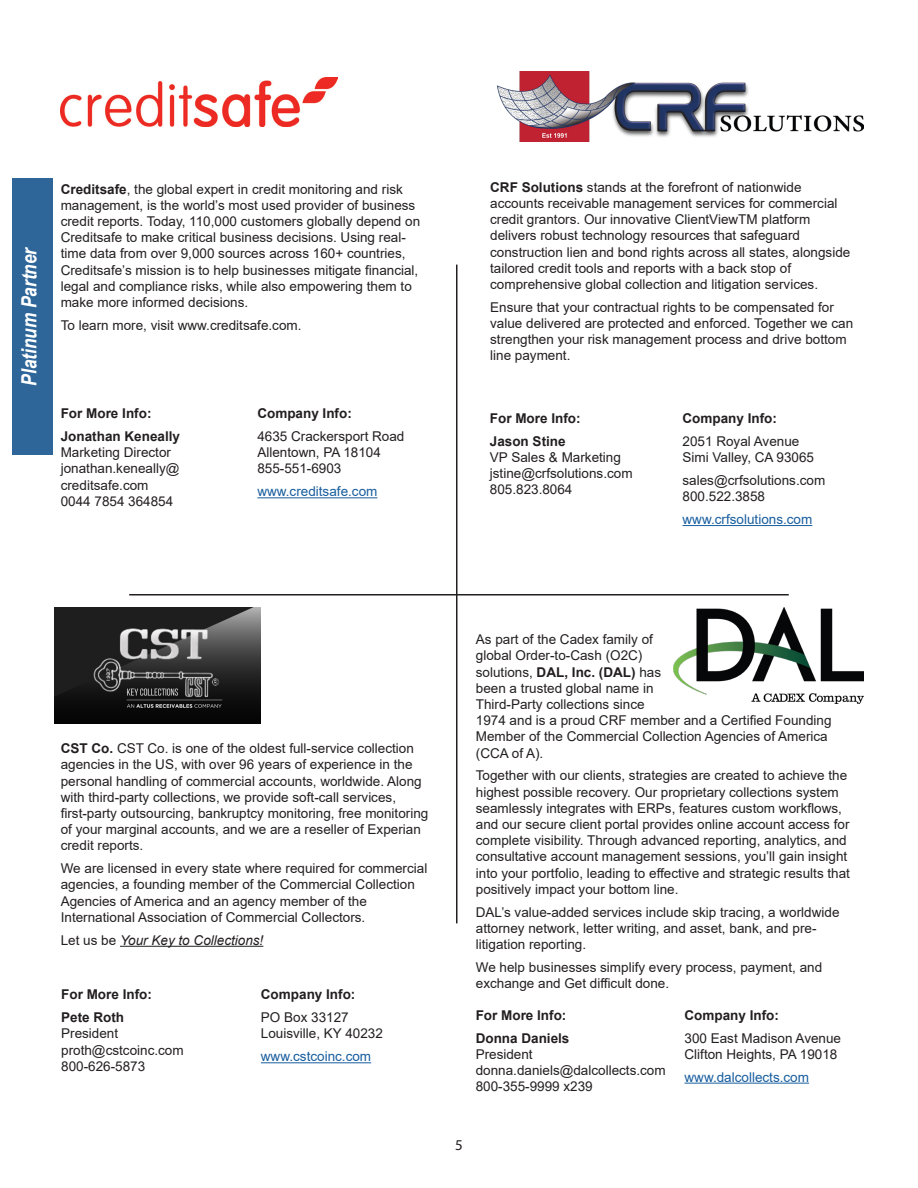
<style>
.page{position:relative;width:918px;height:1188px;background:#fff}
.page>*{position:absolute;margin:0;border:0;box-sizing:border-box;transform-origin:0 0}
.t1{font:italic 700 21px "Arial Narrow";color:#fff}
.t2{font:15px "Myriad Pro";color:#231f20}
.Garamond{font:13.5px/16.2px "Arial";color:#231f20}
.Garamond-2{font:700 13.5px "Arial";color:#231f20}
.Garamond-3{font:13.5px "Arial";color:#175d9e}
.Garamond-4{font:italic 13.5px "Arial";color:#231f20}
.s1{font-weight:700}
.s2{font-style:normal}
</style>
<div class="page">
<hr style="left:261px;top:1062px;width:110px;height:1px;background:#175d9e">
<hr style="left:120px;top:946px;width:143px;height:1px;background:#231f20">
<hr style="left:685px;top:1083px;width:124px;height:1px;background:#175d9e">
<div style="left:12px;top:178px;width:40px;height:277px;background:#2e6699"></div>
<hr style="left:129px;top:594px;width:660px;height:2px;background:#231f20">
<hr style="left:456px;top:265px;width:2px;height:658px;background:#231f20">
<img style="left:61px;top:77px;width:277px;height:50px">
<hr style="left:257px;top:497px;width:120px;height:1px;background:#175d9e">
<hr style="left:683px;top:525px;width:129px;height:1px;background:#175d9e">
<img style="left:498px;top:72px;width:366px;height:70px">
<img style="left:674px;top:608px;width:190px;height:96px">
<img style="left:55px;top:608px;width:206px;height:115px">
<p class="t1" style="left:13px;top:386px;width:141px;rotate:-90deg">Platinum Partner</p>
<p class="Garamond" style="left:61px;top:181px;width:361px"><span class="s1">Creditsafe</span>, the global expert in credit monitoring and risk management, is the world’s most used provider of business credit reports. Today, 110,000 customers globally depend on Creditsafe to make critical business decisions. Using real&shy;time data from over 9,000 sources across 160+ countries, Creditsafe’s mission is to help businesses mitigate financial, legal and compliance risks, while also empowering them to make more informed decisions.</p>
<p class="Garamond" style="left:61px;top:317px;width:242px">To learn more, visit www.creditsafe.com.</p>
<p class="Garamond-2" style="left:61px;top:404px;width:92px">For More Info:</p>
<p class="Garamond-2" style="left:61px;top:427px;width:121px">Jonathan Keneally</p>
<p class="Garamond" style="left:61px;top:444px;width:112px">Marketing Director</p>
<p class="Garamond" style="left:61px;top:461px;width:120px">jonathan.keneally@ creditsafe.com</p>
<p class="Garamond" style="left:61px;top:493px;width:114px">0044 7854 364854</p>
<p class="Garamond-2" style="left:257px;top:404px;width:96px">Company Info:</p>
<p class="Garamond" style="left:257px;top:428px;width:149px">4635 Crackersport Road</p>
<p class="Garamond" style="left:257px;top:444px;width:125px">Allentown, PA 18104</p>
<p class="Garamond" style="left:257px;top:461px;width:86px">855-551-6903</p>
<p class="Garamond-3" style="left:257px;top:482px;width:122px">www.creditsafe.com</p>
<p class="Garamond" style="left:490px;top:179px;width:362px"><span class="s1">CRF Solutions</span> stands at the forefront of nationwide accounts receivable management services for commercial credit grantors. Our innovative ClientViewTM platform delivers robust technology resources that safeguard construction lien and bond rights across all states, alongside tailored credit tools and reports with a back stop of comprehensive global collection and litigation services.</p>
<p class="Garamond" style="left:490px;top:299px;width:364px">Ensure that your contractual rights to be compensated for value delivered are protected and enforced. Together we can strengthen your risk management process and drive bottom line payment.</p>
<p class="Garamond-2" style="left:490px;top:409px;width:92px">For More Info:</p>
<p class="Garamond-2" style="left:490px;top:432px;width:77px">Jason Stine</p>
<p class="Garamond" style="left:490px;top:449px;width:133px">VP Sales &amp; Marketing</p>
<p class="Garamond" style="left:490px;top:465px;width:144px">jstine@crfsolutions.com</p>
<p class="Garamond" style="left:490px;top:481px;width:84px">805.823.8064</p>
<p class="Garamond-2" style="left:683px;top:409px;width:96px">Company Info:</p>
<p class="Garamond" style="left:683px;top:433px;width:118px">2051 Royal Avenue</p>
<p class="Garamond" style="left:683px;top:449px;width:133px">Simi Valley, CA 93065</p>
<p class="Garamond" style="left:683px;top:472px;width:144px">sales@crfsolutions.com</p>
<p class="Garamond" style="left:683px;top:488px;width:84px">800.522.3858</p>
<p class="Garamond-3" style="left:683px;top:510px;width:131px">www.crfsolutions.com</p>
<p class="Garamond" style="left:61px;top:740px;width:369px"><span class="s1">CST Co.</span> CST Co. is one of the oldest full-service collection agencies in the US, with over 96 years of experience in the personal handling of commercial accounts, worldwide. Along with third-party collections, we provide soft-call services, first-party outsourcing, bankruptcy monitoring, free monitoring of your marginal accounts, and we are a reseller of Experian credit reports.</p>
<p class="Garamond" style="left:61px;top:860px;width:368px">We are licensed in every state where required for commercial agencies, a founding member of the Commercial Collection Agencies of America and an agency member of the International Association of Commercial Collectors.</p>
<p class="Garamond-4" style="left:61px;top:931px;width:204px"><span class="s2">Let us be</span> Your Key to Collections!</p>
<p class="Garamond-2" style="left:61px;top:985px;width:92px">For More Info:</p>
<p class="Garamond-2" style="left:61px;top:1008px;width:65px">Pete Roth</p>
<p class="Garamond" style="left:61px;top:1026px;width:59px">President</p>
<p class="Garamond" style="left:61px;top:1042px;width:124px">proth@cstcoinc.com</p>
<p class="Garamond" style="left:61px;top:1058px;width:86px">800-626-5873</p>
<p class="Garamond-2" style="left:261px;top:985px;width:96px">Company Info:</p>
<p class="Garamond" style="left:261px;top:1009px;width:89px">PO Box 33127</p>
<p class="Garamond" style="left:261px;top:1026px;width:124px">Louisville, KY 40232</p>
<p class="Garamond-3" style="left:261px;top:1047px;width:112px">www.cstcoinc.com</p>
<p class="Garamond" style="left:476px;top:631px;width:357px">As part of the Cadex family of<br>global Order-to-Cash (O2C)<br>solutions, <span class="s1">DAL, Inc. (DAL)</span> has<br>been a trusted global name in<br>Third-Party collections since<br>1974 and is a proud CRF member and a Certified Founding Member of the Commercial Collection Agencies of America (CCA of A).</p>
<p class="Garamond" style="left:476px;top:768px;width:376px">Together with our clients, strategies are created to achieve the highest possible recovery. Our proprietary collections system seamlessly integrates with ERPs, features custom workflows, and our secure client portal provides online account access for complete visibility. Through advanced reporting, analytics, and consultative account management sessions, you’ll gain insight into your portfolio, leading to effective and strategic results that positively impact your bottom line.</p>
<p class="Garamond" style="left:476px;top:904px;width:365px">DAL’s value-added services include skip tracing, a worldwide attorney network, letter writing, and asset, bank, and pre&shy;litigation reporting.</p>
<p class="Garamond" style="left:476px;top:959px;width:348px">We help businesses simplify every process, payment, and exchange and Get difficult done.</p>
<p class="Garamond-2" style="left:476px;top:1005px;width:92px">For More Info:</p>
<p class="Garamond-2" style="left:476px;top:1028px;width:95px">Donna Daniels</p>
<p class="Garamond" style="left:476px;top:1046px;width:59px">President</p>
<p class="Garamond" style="left:476px;top:1062px;width:192px">donna.daniels@dalcollects.com</p>
<p class="Garamond" style="left:476px;top:1078px;width:119px">800-355-9999 x239</p>
<p class="Garamond-2" style="left:685px;top:1005px;width:96px">Company Info:</p>
<p class="Garamond" style="left:685px;top:1030px;width:158px">300 East Madison Avenue</p>
<p class="Garamond" style="left:685px;top:1046px;width:154px">Clifton Heights, PA 19018</p>
<p class="Garamond-3" style="left:685px;top:1068px;width:126px">www.dalcollects.com</p>
<p class="t2" style="left:455px;top:1136px;width:9px">5</p>
</div>
